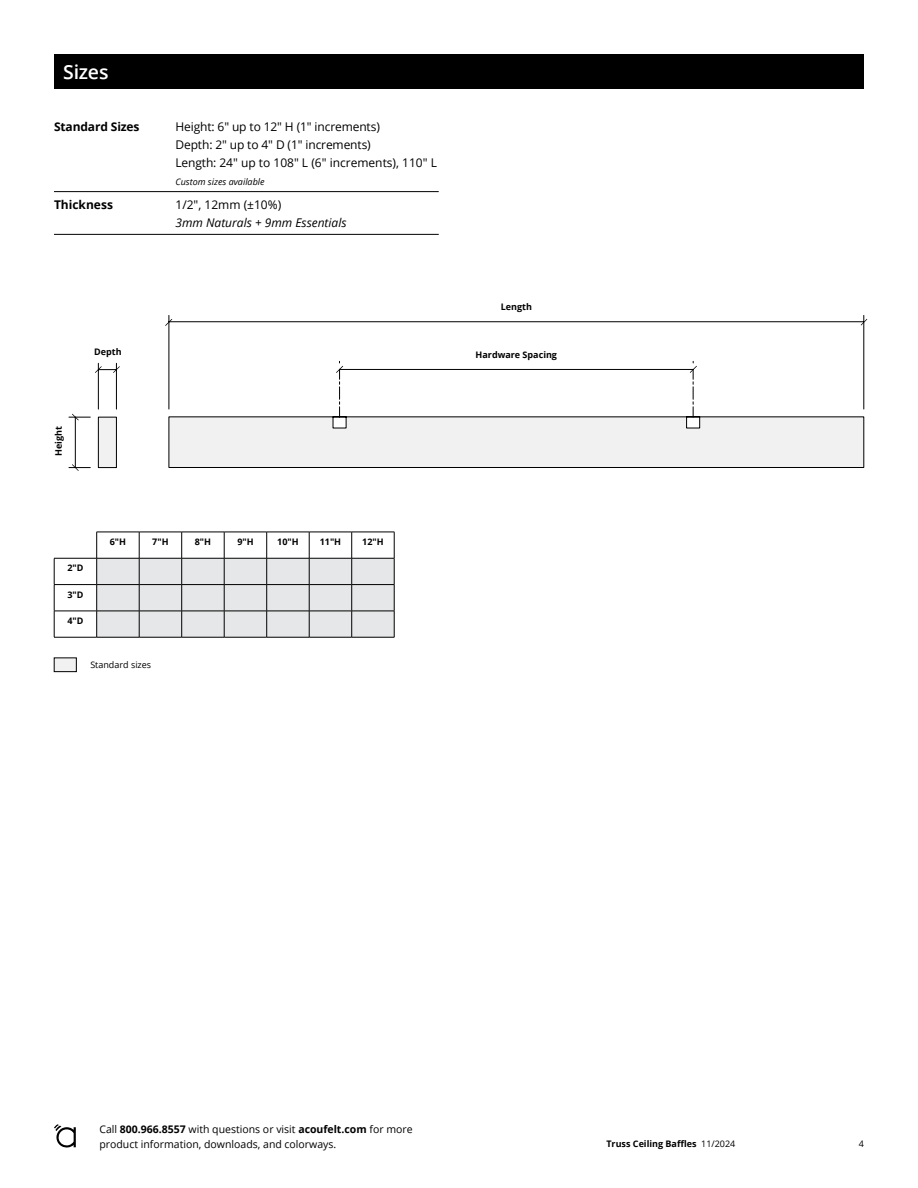
<style>
.page{position:relative;width:918px;height:1188px;background:#fff}
.page>*{position:absolute;margin:0;border:0;box-sizing:border-box;transform-origin:0 0}
.t1{font:600 19.5px "Open Sans";letter-spacing:-.01em;color:#fff}
.t2{font:12px/18px "Open Sans";letter-spacing:-.01em;color:#000}
.t3{font:italic 12px "Open Sans";color:#000}
.t4{font:700 12px "Open Sans";letter-spacing:-.01em;color:#000}
.t5{font:10.5px/15px "Open Sans";color:#000}
.t6{font:700 9px "Open Sans";color:#000}
.t7{font:italic 9px "Open Sans";color:#000}
.t8{font:9px "Open Sans";color:#000}
.s1{font-weight:700}
.s2{font-weight:400}
</style>
<div class="page">
<svg style="left:54px;top:1124px;width:22px;height:24px"></svg>
<div style="left:54px;top:54px;width:810px;height:34px;background:#000"></div>
<hr style="left:54px;top:191px;width:385px;height:1px;background:#000">
<hr style="left:54px;top:234px;width:385px;height:1px;background:#000">
<svg style="left:169px;top:369px;width:695px;height:99px"></svg>
<svg style="left:861px;top:319px;width:6px;height:6px"></svg>
<hr style="left:864px;top:315px;width:1px;height:94px;background:#000">
<hr style="left:169px;top:315px;width:1px;height:94px;background:#000">
<hr style="left:169px;top:321px;width:695px;height:1px;background:#000">
<svg style="left:165px;top:319px;width:7px;height:7px"></svg>
<svg style="left:336px;top:361px;width:7px;height:12px"></svg>
<svg style="left:690px;top:361px;width:7px;height:12px"></svg>
<hr style="left:340px;top:369px;width:353px;height:1px;background:#000">
<div style="left:98px;top:417px;width:18px;height:51px;background:#f1f1f2"></div>
<div style="left:98px;top:417px;width:19px;height:51px;border:1px solid #000"></div>
<hr style="left:98px;top:363px;width:1px;height:46px;background:#000">
<hr style="left:116px;top:363px;width:1px;height:46px;background:#000">
<svg style="left:95px;top:366px;width:25px;height:7px"></svg>
<svg style="left:69px;top:414px;width:21px;height:6px"></svg>
<svg style="left:69px;top:464px;width:21px;height:7px"></svg>
<hr style="left:75px;top:417px;width:1px;height:51px;background:#000">
<hr style="left:54px;top:584px;width:43px;height:1px;background:#000">
<hr style="left:54px;top:611px;width:43px;height:1px;background:#000">
<svg style="left:54px;top:559px;width:1px;height:78px"></svg>
<svg style="left:96px;top:532px;width:299px;height:105px"></svg>
<hr style="left:54px;top:637px;width:43px;height:1px;background:#000">
<hr style="left:97px;top:637px;width:42px;height:1px;background:#000">
<hr style="left:139px;top:637px;width:43px;height:1px;background:#000">
<hr style="left:182px;top:637px;width:42px;height:1px;background:#000">
<hr style="left:224px;top:637px;width:43px;height:1px;background:#000">
<hr style="left:267px;top:637px;width:42px;height:1px;background:#000">
<hr style="left:309px;top:637px;width:43px;height:1px;background:#000">
<hr style="left:352px;top:637px;width:42px;height:1px;background:#000">
<hr style="left:54px;top:558px;width:43px;height:1px;background:#000">
<div style="left:54px;top:658px;width:22px;height:14px;background:#f1f1f2"></div>
<div style="left:54px;top:658px;width:23px;height:14px;border:1px solid #000"></div>
<h1 class="t1" style="left:63px;top:58px;width:47px">Sizes</h1>
<p class="t4" style="left:54px;top:118px;width:87px">Standard Sizes</p>
<p class="t2" style="left:176px;top:117px;width:263px">Height: 6" up to 12" H (1" increments)<br>Depth: 2" up to 4" D (1" increments)<br>Length: 24" up to 108" L (6" increments), 110" L</p>
<p class="t7" style="left:176px;top:175px;width:91px">Custom sizes available</p>
<p class="t4" style="left:54px;top:197px;width:61px">Thickness</p>
<p class="t2" style="left:176px;top:196px;width:107px">1/2", 12mm (±10%)</p>
<p class="t3" style="left:176px;top:215px;width:173px">3mm Naturals + 9mm Essentials</p>
<p class="t6" style="left:501px;top:300px;width:33px">Length</p>
<p class="t6" style="left:52px;top:456px;width:31px;rotate:-90deg">Height</p>
<p class="t6" style="left:94px;top:346px;width:29px">Depth</p>
<p class="t6" style="left:476px;top:348px;width:83px">Hardware Spacing</p>
<p class="t6" style="left:67px;top:562px;width:18px">2"D</p>
<p class="t6" style="left:67px;top:588px;width:18px">3"D</p>
<p class="t6" style="left:67px;top:614px;width:18px">4"D</p>
<p class="t6" style="left:110px;top:535px;width:18px">6"H</p>
<p class="t6" style="left:152px;top:535px;width:18px">7"H</p>
<p class="t6" style="left:195px;top:535px;width:18px">8"H</p>
<p class="t6" style="left:237px;top:535px;width:18px">9"H</p>
<p class="t6" style="left:277px;top:535px;width:23px">10"H</p>
<p class="t6" style="left:320px;top:535px;width:23px">11"H</p>
<p class="t6" style="left:362px;top:535px;width:23px">12"H</p>
<p class="t8" style="left:90px;top:659px;width:62px">Standard sizes</p>
<p class="t5" style="left:99px;top:1121px;width:315px">Call <span class="s1">800.966.8557</span> with questions or visit <span class="s1">acoufelt.com</span> for more product information, downloads, and colorways.</p>
<p class="t6" style="left:606px;top:1138px;width:130px">Truss Ceiling Baffles <span class="s2">11/2024</span></p>
<p class="t8" style="left:859px;top:1138px;width:7px">4</p>
</div>
